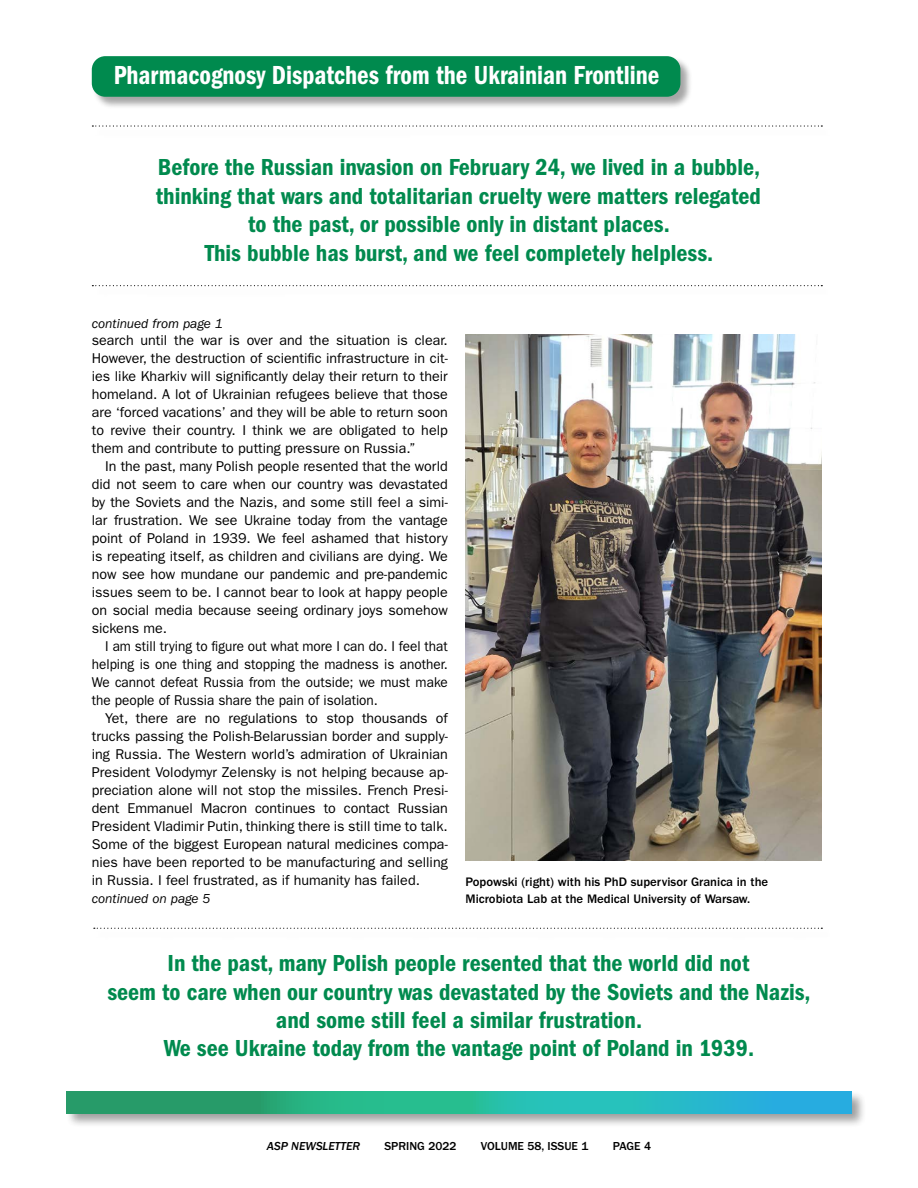
<style>
.page{position:relative;width:918px;height:1188px;background:#fff}
.page>*{position:absolute;margin:0;border:0;box-sizing:border-box;transform-origin:0 0}
.t1{font:27px "ITC Franklin Gothic Std Dm Cd";color:#fff;scale:.93 1}
.t2{font:24px/28.5px "ITC Franklin Gothic Std Dm Cd";color:#008a4e;text-align:center}
.t3{font:14.25px/18px "ITC Franklin Gothic Std";color:#000;text-align:justify}
.t4{font:14.25px/18px "ITC Franklin Gothic Std";color:#000;text-align:justify;scale:.95 1}
.t5{font:italic 13.5px "ITC Franklin Gothic Std";color:#000}
.t6{font:500 12.75px/17.2px "ITC Franklin Gothic Std";color:#000}
.t7{font:500 12px "ITC Franklin Gothic Std";color:#000}
.t8{font:12px "ITC Franklin Gothic Std Med It";color:#000}
</style>
<div class="page">
<div style="left:66px;top:1091px;width:800px;height:37px;background:#000;opacity:.45"></div>
<svg style="left:67px;top:1092px;width:784px;height:21px;background:#27b19e"></svg>
<svg style="left:92px;top:125px;width:730px;height:2px"></svg>
<img style="left:465px;top:334px;width:357px;height:527px">
<div style="left:92px;top:57px;width:601px;height:52px;background:#000;opacity:.35"></div>
<div style="left:92px;top:56px;width:588px;height:41px;background:#008a4e;border-radius:14px"></div>
<svg style="left:92px;top:285px;width:730px;height:1px"></svg>
<svg style="left:94px;top:928px;width:728px;height:1px"></svg>
<h1 class="t1" style="left:114px;top:59px;width:588px">Pharmacognosy Dispatches from the Ukrainian Frontline</h1>
<h2 class="t2" style="left:156px;top:153px;width:607px">Before the Russian invasion on February 24, we lived in a bubble, thinking that wars and totalitarian cruelty were matters relegated to the past, or possible only in distant places.<br>This bubble has burst, and we feel completely helpless.</h2>
<p class="t5" style="left:92px;top:316px;width:132px">continued from page 1</p>
<p class="t3" style="left:92px;top:332px;width:358px">search until the war is over and the situation is clear.<br>However, the destruction of scientific infrastructure in cit&shy;ies like Kharkiv will significantly delay their return to their homeland. A lot of Ukrainian refugees believe that those are ‘forced vacations’ and they will be able to return soon to revive their country. I think we are obligated to help them and contribute to putting pressure on Russia.”</p>
<p class="t3" style="left:92px;top:458px;width:358px;text-indent:13px">In the past, many Polish people resented that the world did not seem to care when our country was devastated by the Soviets and the Nazis, and some still feel a simi&shy;lar frustration. We see Ukraine today from the vantage point of Poland in 1939. We feel ashamed that history is repeating itself, as children and civilians are dying. We now see how mundane our pandemic and pre-pandemic issues seem to be. I cannot bear to look at happy people on social media because seeing ordinary joys somehow sickens me.</p>
<p class="t4" style="left:92px;top:638px;width:376px;text-indent:13px">I am still trying to figure out what more I can do. I feel that helping is one thing and stopping the madness is another.<br>We cannot defeat Russia from the outside; we must make the people of Russia share the pain of isolation.</p>
<p class="t3" style="left:92px;top:710px;width:358px;text-indent:13px">Yet, there are no regulations to stop thousands of trucks passing the Polish-Belarussian border and supply&shy;ing Russia. The Western world’s admiration of Ukrainian President Volodymyr Zelensky is not helping because ap&shy;preciation alone will not stop the missiles. French Presi&shy;dent Emmanuel Macron continues to contact Russian President Vladimir Putin, thinking there is still time to talk.<br>Some of the biggest European natural medicines compa&shy;nies have been reported to be manufacturing and selling in Russia. I feel frustrated, as if humanity has failed.</p>
<p class="t5" style="left:92px;top:891px;width:120px">continued on page 5</p>
<p class="t6" style="left:465px;top:873px;width:304px">Popowski (right) with his PhD supervisor Granica in the<br>Microbiota Lab at the Medical University of Warsaw.</p>
<p class="t2" style="left:107px;top:949px;width:705px">In the past, many Polish people resented that the world did not<br>seem to care when our country was devastated by the Soviets and the Nazis, and some still feel a similar frustration.<br>We see Ukraine today from the vantage point of Poland in 1939.</p>
<p class="t8" style="left:267px;top:1139px;width:95px">ASP NEWSLETTER</p>
<p class="t7" style="left:384px;top:1139px;width:74px">SPRING 2022</p>
<p class="t7" style="left:481px;top:1139px;width:109px">VOLUME 58, ISSUE 1</p>
<p class="t7" style="left:613px;top:1139px;width:40px">PAGE 4</p>
</div>
